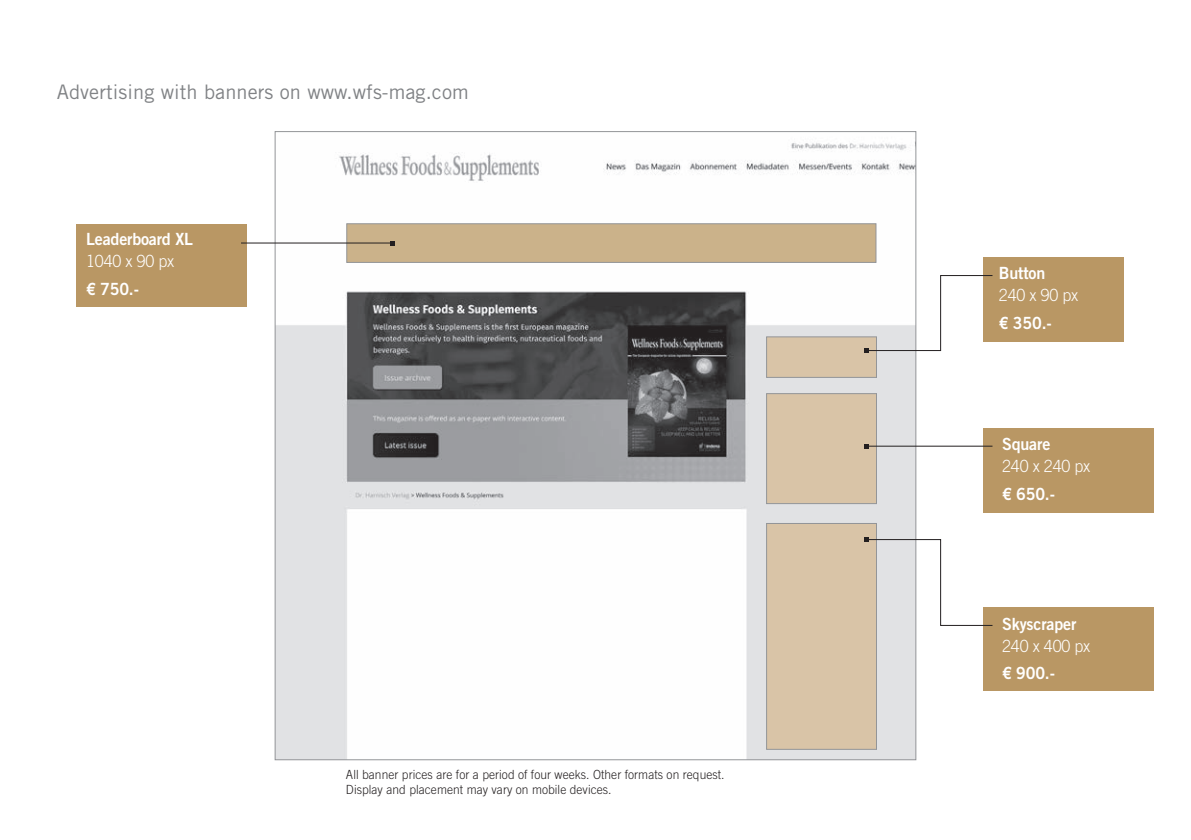
<style>
.page{position:relative;width:1191px;height:840px;background:#fff}
.page>*{position:absolute;margin:0;border:0;box-sizing:border-box;transform-origin:0 0}
.t1{font:20px "Trade Gothic LT Std";letter-spacing:.005em;color:#808285}
.t2{font:16.8px "Trade Gothic LT Std Bd 2";letter-spacing:-.01em;color:#fff;scale:.95 1}
.t3{font:300 16.8px "Trade Gothic LT Std";letter-spacing:-.01em;color:#fff;scale:.95 1}
.t4{font:300 12.6px/15px "Trade Gothic LT Std";letter-spacing:.005em;color:#231f20;scale:.95 1}
</style>
<div class="page">
<img style="left:277px;top:143px;width:637px;height:614px">
<div style="left:346px;top:223px;width:530px;height:39px;background:#cbb28a;border:1px solid #939598"></div>
<div style="left:766px;top:336px;width:110px;height:41px;background:#d9c4a7;border:1px solid #939598"></div>
<div style="left:766px;top:393px;width:110px;height:110px;background:#d9c4a7;border:1px solid #939598"></div>
<div style="left:766px;top:523px;width:110px;height:226px;background:#d9c4a7;border:1px solid #939598"></div>
<div style="left:77px;top:224px;width:170px;height:82px;background:#b99764"></div>
<div style="left:983px;top:428px;width:170px;height:85px;background:#b99764"></div>
<div style="left:983px;top:607px;width:170px;height:84px;background:#b99764"></div>
<div style="left:983px;top:257px;width:141px;height:84px;background:#b99764"></div>
<hr style="left:241px;top:242px;width:152px;height:1px;background:#231f20">
<svg style="left:391px;top:241px;width:4px;height:4px"></svg>
<hr style="left:866px;top:445px;width:126px;height:1px;background:#231f20">
<svg style="left:864px;top:444px;width:4px;height:4px"></svg>
<svg style="left:864px;top:274px;width:129px;height:78px"></svg>
<svg style="left:864px;top:537px;width:129px;height:89px"></svg>
<h1 class="t1" style="left:57px;top:80px;width:413px">Advertising with banners on www.wfs-mag.com</h1>
<h2 class="t2" style="left:86px;top:229px;width:114px">Leaderboard XL</h2>
<h2 class="t3" style="left:86px;top:251px;width:94px">1040 x 90 px</h2>
<h2 class="t2" style="left:86px;top:278px;width:57px">€ 750.-</h2>
<p class="t4" style="left:346px;top:766px;width:400px">All banner prices are for a period of four weeks. Other formats on request.<br>Display and placement may vary on mobile devices.</p>
<h2 class="t2" style="left:999px;top:263px;width:50px">Button</h2>
<h2 class="t3" style="left:999px;top:285px;width:85px">240 x 90 px</h2>
<h2 class="t2" style="left:999px;top:312px;width:57px">€ 350.-</h2>
<h2 class="t2" style="left:1002px;top:433px;width:52px">Square</h2>
<h2 class="t3" style="left:1002px;top:456px;width:94px">240 x 240 px</h2>
<h2 class="t2" style="left:1002px;top:483px;width:57px">€ 650.-</h2>
<h2 class="t2" style="left:1002px;top:613px;width:79px">Skyscraper</h2>
<h2 class="t3" style="left:1002px;top:635px;width:94px">240 x 400 px</h2>
<h2 class="t2" style="left:1002px;top:662px;width:57px">€ 900.-</h2>
</div>
